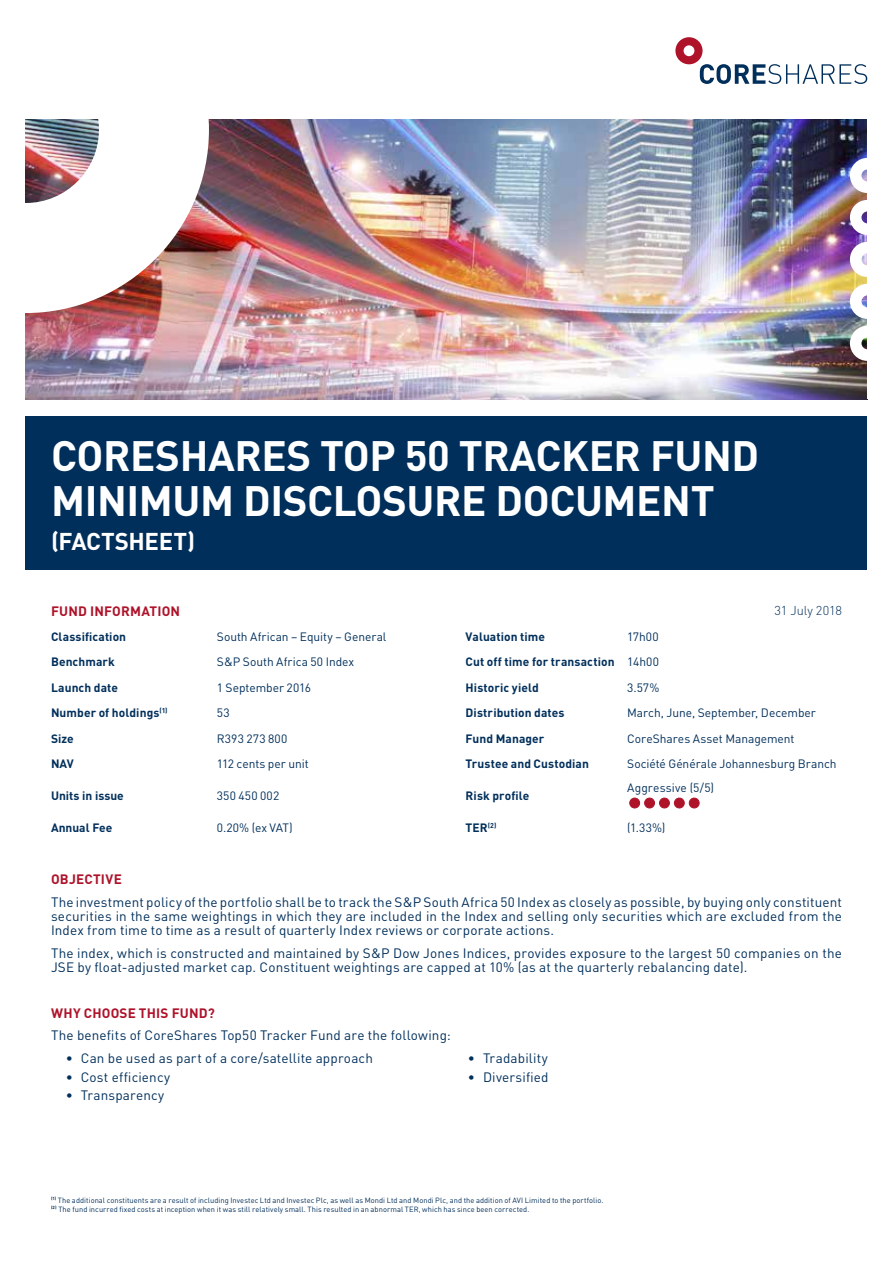
<style>
.page{position:relative;width:893px;height:1263px;background:#fff}
.page>*{position:absolute;margin:0;border:0;box-sizing:border-box;transform-origin:0 0}
.t1{font:700 42px/44.4px "DIN";letter-spacing:-.01em;color:#fff}
.t2{font:700 24px "DIN";letter-spacing:-.015em;color:#fff}
.t3{font:13.5px/14.2px "DIN";letter-spacing:.01em;color:#002f5b;text-align:justify}
.t4{font:700 13.5px "DIN";letter-spacing:.015em;color:#ae132a}
.t5{font:300 12.75px "DIN";color:#002f5b}
.t6{font:700 12px "DIN";letter-spacing:.005em;color:#002f5b}
.t7{font:12px "DIN";letter-spacing:-.005em;color:#002f5b}
.t8{font:12px "DIN";letter-spacing:.015em;color:#002f5b}
.t9{font:7.5px/9px "DIN";letter-spacing:.01em;color:#002f5b}
.s1{font-weight:400}
</style>
<div class="page">
<img style="left:26px;top:119px;width:841px;height:281px">
<img style="left:849px;top:157px;width:18px;height:205px">
<div style="left:26px;top:417px;width:841px;height:153px;background:#002f5b"></div>
<img style="left:25px;top:119px;width:184px;height:194px">
<svg style="left:675px;top:37px;width:192px;height:47px"></svg>
<div style="left:630px;top:798px;width:10px;height:10px;background:#ae132a;border-radius:50%"></div>
<div style="left:629px;top:798px;width:11px;height:10px;border:1px solid #ae132a;border-radius:50%"></div>
<div style="left:645px;top:798px;width:9px;height:10px;background:#ae132a;border-radius:50%"></div>
<div style="left:644px;top:798px;width:11px;height:10px;border:1px solid #ae132a;border-radius:50%"></div>
<div style="left:674px;top:798px;width:10px;height:10px;background:#ae132a;border-radius:50%"></div>
<div style="left:674px;top:798px;width:11px;height:10px;border:1px solid #ae132a;border-radius:50%"></div>
<div style="left:689px;top:798px;width:10px;height:10px;background:#ae132a;border-radius:50%"></div>
<div style="left:689px;top:798px;width:10px;height:10px;border:1px solid #ae132a;border-radius:50%"></div>
<div style="left:659px;top:798px;width:10px;height:10px;background:#ae132a;border-radius:50%"></div>
<div style="left:659px;top:798px;width:11px;height:10px;border:1px solid #ae132a;border-radius:50%"></div>
<h1 class="t1" style="left:51px;top:432px;width:710px">CORESHARES TOP 50 TRACKER FUND<br>MINIMUM DISCLOSURE DOCUMENT</h1>
<h2 class="t2" style="left:51px;top:526px;width:146px">(FACTSHEET)</h2>
<p class="t4" style="left:51px;top:602px;width:131px">FUND INFORMATION</p>
<p class="t5" style="left:774px;top:603px;width:69px">31 July 2018</p>
<p class="t6" style="left:51px;top:628px;width:77px">Classification</p>
<p class="t7" style="left:217px;top:629px;width:171px">South African – Equity – General</p>
<p class="t6" style="left:466px;top:628px;width:81px">Valuation time</p>
<p class="t7" style="left:627px;top:629px;width:33px">17h00</p>
<p class="t6" style="left:51px;top:654px;width:65px">Benchmark</p>
<p class="t7" style="left:217px;top:654px;width:139px">S&amp;P South Africa 50 Index</p>
<p class="t6" style="left:466px;top:654px;width:195px">Cut off time for transaction <span class="s1">14h00</span></p>
<p class="t6" style="left:51px;top:680px;width:69px">Launch date</p>
<p class="t7" style="left:217px;top:680px;width:96px">1 September 2016</p>
<p class="t6" style="left:466px;top:680px;width:75px">Historic yield</p>
<p class="t7" style="left:627px;top:680px;width:34px">3.57%</p>
<p class="t6" style="left:51px;top:705px;width:118px">Number of holdings<sup>(1)</sup></p>
<p class="t7" style="left:217px;top:705px;width:14px">53</p>
<p class="t6" style="left:466px;top:705px;width:100px">Distribution dates</p>
<p class="t7" style="left:627px;top:705px;width:190px">March, June, September, December</p>
<p class="t6" style="left:51px;top:731px;width:24px">Size</p>
<p class="t8" style="left:217px;top:731px;width:72px">R393 273 800</p>
<p class="t6" style="left:466px;top:731px;width:80px">Fund Manager</p>
<p class="t7" style="left:627px;top:731px;width:169px">CoreShares Asset Management</p>
<p class="t6" style="left:51px;top:756px;width:24px">NAV</p>
<p class="t7" style="left:217px;top:756px;width:93px">112 cents per unit</p>
<p class="t6" style="left:466px;top:756px;width:125px">Trustee and Custodian</p>
<p class="t7" style="left:627px;top:756px;width:211px">Société Générale Johannesburg Branch</p>
<p class="t6" style="left:51px;top:788px;width:74px">Units in issue</p>
<p class="t8" style="left:217px;top:788px;width:64px">350 450 002</p>
<p class="t6" style="left:466px;top:788px;width:65px">Risk profile</p>
<p class="t8" style="left:627px;top:780px;width:88px">Aggressive (5/5)</p>
<p class="t6" style="left:51px;top:820px;width:63px">Annual Fee</p>
<p class="t7" style="left:217px;top:820px;width:77px">0.20% (ex VAT)</p>
<p class="t6" style="left:466px;top:820px;width:32px">TER<sup>(2)</sup></p>
<p class="t7" style="left:627px;top:820px;width:40px">(1.33%)</p>
<p class="t4" style="left:51px;top:870px;width:72px">OBJECTIVE</p>
<p class="t3" style="left:51px;top:894px;width:792px">The investment policy of the portfolio shall be to track the S&amp;P South Africa 50 Index as closely as possible, by buying only constituent securities in the same weightings in which they are included in the Index and selling only securities which are excluded from the Index from time to time as a result of quarterly Index reviews or corporate actions.</p>
<p class="t3" style="left:51px;top:945px;width:792px">The index, which is constructed and maintained by S&amp;P Dow Jones Indices, provides exposure to the largest 50 companies on the<br>JSE by float-adjusted market cap. Constituent weightings are capped at 10% (as at the quarterly rebalancing date).</p>
<p class="t4" style="left:51px;top:1004px;width:165px">WHY CHOOSE THIS FUND?</p>
<p class="t3" style="left:51px;top:1028px;width:401px">The benefits of CoreShares Top50 Tracker Fund are the following:</p>
<p class="t3" style="left:66px;top:1051px;width:309px">• Can be used as part of a core/satellite approach</p>
<p class="t3" style="left:468px;top:1051px;width:82px">• Tradability</p>
<p class="t3" style="left:66px;top:1069px;width:106px">• Cost efficiency</p>
<p class="t3" style="left:468px;top:1069px;width:82px">• Diversified</p>
<p class="t3" style="left:66px;top:1088px;width:100px">• Transparency</p>
<p class="t9" style="left:51px;top:1195px;width:554px"><sup>(1)</sup> The additional constituents are a result of including Investec Ltd and Investec Plc, as well as Mondi Ltd and Mondi Plc, and the addition of AVI Limited to the portfolio. <sup>(2)</sup> The fund incurred fixed costs at inception when it was still relatively small. This resulted in an abnormal TER, which has since been corrected.</p>
</div>
